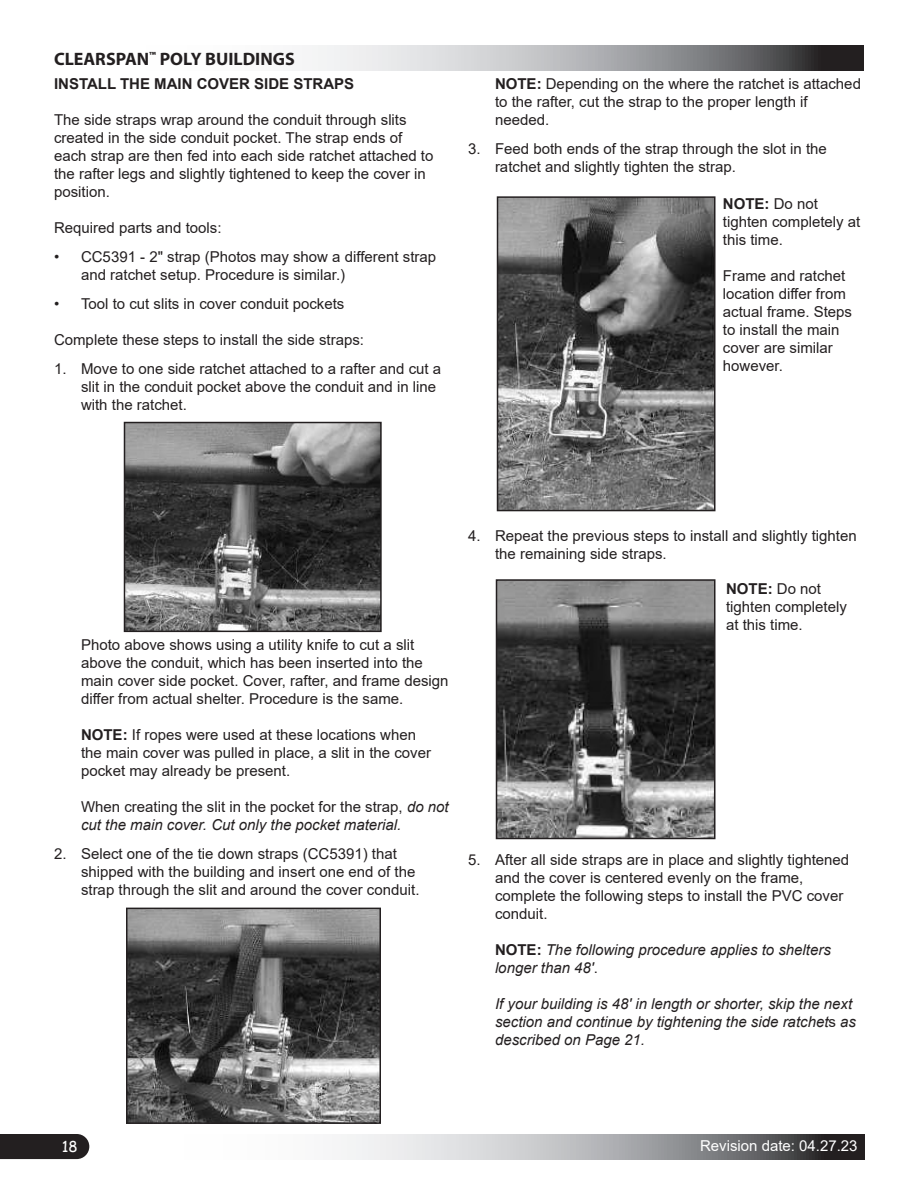
<style>
.page{position:relative;width:918px;height:1188px;background:#fff}
.page>*{position:absolute;margin:0;border:0;box-sizing:border-box;transform-origin:0 0}
.t1{font:700 18px "Myriad Pro";color:#231f20}
.Body_Text{font:15px/18px "Arial";color:#231f20}
.t2{font:italic 15px/18px "Arial";color:#231f20}
.Body_Text-2{font:700 15px "Arial";color:#231f20}
.t3{font:15px "Arial";color:#fff}
.t4{font:15px "Comic Sans MS";color:#fff}
.s1{font-weight:700}
.s2{font-style:normal}
.s3{font-weight:700;font-style:normal}
</style>
<div class="page">
<svg style="left:312px;top:45px;width:552px;height:25px;background:#a2a2a4"></svg>
<div style="left:0;top:1134px;width:89px;height:25px;background:#231f20"></div>
<svg style="left:341px;top:1134px;width:524px;height:25px;background:#a1a2a4"></svg>
<img style="left:127px;top:425px;width:252px;height:204px">
<div style="left:124px;top:422px;width:258px;height:210px;border:2px solid #231f20"></div>
<img style="left:129px;top:911px;width:249px;height:210px">
<div style="left:126px;top:908px;width:255px;height:216px;border:2px solid #231f20"></div>
<img style="left:500px;top:199px;width:213px;height:309px">
<div style="left:497px;top:196px;width:219px;height:315px;border:2px solid #231f20"></div>
<img style="left:499px;top:582px;width:214px;height:254px">
<div style="left:496px;top:579px;width:220px;height:260px;border:2px solid #231f20"></div>
<p class="t1" style="left:54px;top:47px;width:242px">CLEARSPAN<sup>™</sup> POLY BUILDINGS</p>
<p class="Body_Text-2" style="left:54px;top:74px;width:302px">INSTALL THE MAIN COVER SIDE STRAPS</p>
<p class="Body_Text" style="left:54px;top:111px;width:381px">The side straps wrap around the conduit through slits created in the side conduit pocket. The strap ends of each strap are then fed into each side ratchet attached to the rafter legs and slightly tightened to keep the cover in position.</p>
<p class="Body_Text" style="left:54px;top:219px;width:169px">Required parts and tools:</p>
<p class="Body_Text" style="left:81px;top:248px;width:357px;text-indent:-27px">• CC5391 - 2" strap (Photos may show a different strap and ratchet setup. Procedure is similar.)</p>
<p class="Body_Text" style="left:54px;top:295px;width:292px">• Tool to cut slits in cover conduit pockets</p>
<p class="Body_Text" style="left:54px;top:331px;width:312px">Complete these steps to install the side straps:</p>
<p class="Body_Text" style="left:81px;top:360px;width:362px;text-indent:-27px">1. Move to one side ratchet attached to a rafter and cut a slit in the conduit pocket above the conduit and in line with the ratchet.</p>
<p class="Body_Text" style="left:495px;top:75px;width:368px"><span class="s1">NOTE:</span> Depending on the where the ratchet is attached to the rafter, cut the strap to the proper length if needed.</p>
<p class="Body_Text" style="left:495px;top:140px;width:333px;text-indent:-27px">3. Feed both ends of the strap through the slot in the ratchet and slightly tighten the strap.</p>
<p class="Body_Text" style="left:723px;top:195px;width:139px"><span class="s1">NOTE:</span> Do not tighten completely at this time.</p>
<p class="Body_Text" style="left:723px;top:267px;width:131px">Frame and ratchet location differ from actual frame. Steps to install the main cover are similar however.</p>
<p class="Body_Text" style="left:81px;top:636px;width:369px">Photo above shows using a utility knife to cut a slit above the conduit, which has been inserted into the main cover side pocket. Cover, rafter, and frame design differ from actual shelter. Procedure is the same.</p>
<p class="Body_Text" style="left:81px;top:726px;width:352px"><span class="s1">NOTE:</span> If ropes were used at these locations when the main cover was pulled in place, a slit in the cover pocket may already be present.</p>
<p class="t2" style="left:81px;top:798px;width:369px"><span class="s2">When creating the slit in the pocket for the strap,</span> do not cut the main cover. Cut only the pocket material.</p>
<p class="Body_Text" style="left:81px;top:844px;width:340px;text-indent:-27px">2. Select one of the tie down straps (CC5391) that shipped with the building and insert one end of the strap through the slit and around the cover conduit.</p>
<p class="Body_Text" style="left:495px;top:526px;width:363px;text-indent:-27px">4. Repeat the previous steps to install and slightly tighten the remaining side straps.</p>
<p class="Body_Text" style="left:726px;top:579px;width:122px"><span class="s1">NOTE:</span> Do not tighten completely at this time.</p>
<p class="Body_Text" style="left:495px;top:850px;width:356px;text-indent:-27px">5. After all side straps are in place and slightly tightened and the cover is centered evenly on the frame, complete the following steps to install the PVC cover conduit.</p>
<p class="t2" style="left:495px;top:941px;width:337px"><span class="s3">NOTE:</span> The following procedure applies to shelters longer than 48'<span class="s2">.</span></p>
<p class="t2" style="left:495px;top:995px;width:363px">If your building is 48' in length or shorter, skip the next section and continue by tightening the side ratchet<span class="s2">s</span> as described on Page 21.</p>
<p class="t4" style="left:62px;top:1135px;width:17px">18</p>
<p class="t3" style="left:700px;top:1135px;width:159px">Revision date: 04.27.23</p>
</div>
